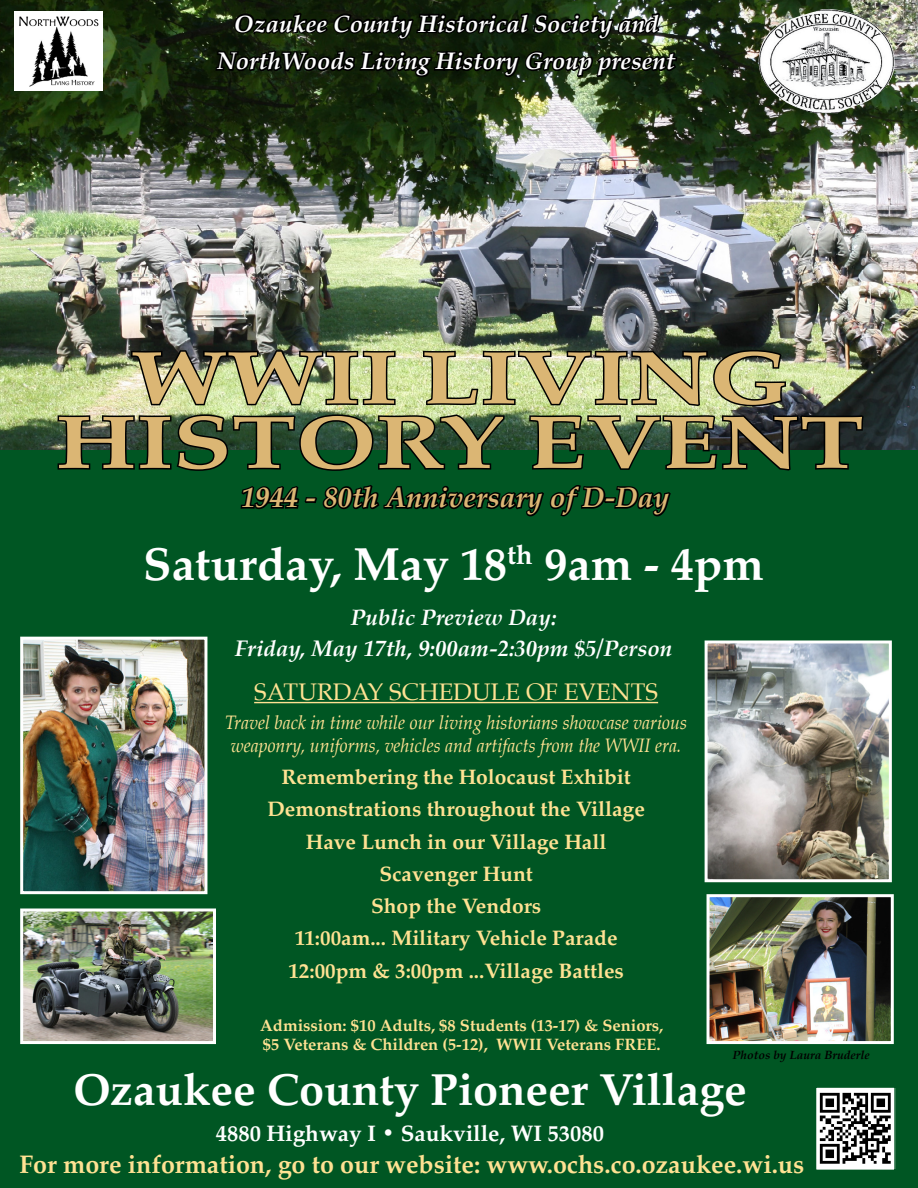
<style>
.page{position:relative;width:918px;height:1188px;background:#005623}
.page>*{position:absolute;margin:0;border:0;box-sizing:border-box;transform-origin:0 0}
.t1{font:700 75px/64.5px "Palatino";color:#dbb674;scale:1.28 1}
.t2{font:700 46.5px "Palatino";color:#fff}
.t3{font:700 45px "Palatino";color:#fff}
.t4{font:italic 700 28.5px "Palatino";color:#dbb674}
.t5{font:700 25.5px "Palatino";color:#ffe293}
.t6{font:italic 700 24px/37.5px "Palatino";color:#fff;text-align:center}
.t7{font:24px "Palatino";color:#ffe293}
.t8{font:italic 700 22.5px/31.5px "Palatino";color:#fff;text-align:center}
.t9{font:700 22.5px "Palatino";color:#fff}
.t10{font:700 21px/32.2px "Palatino";color:#ffe293;text-align:center}
.t11{font:italic 19.5px/22.5px "Palatino";color:#ffe293;scale:.92 1}
.t12{font:700 16.5px/19.8px "Palatino";color:#ffe293}
.t13{font:italic 700 12px "Palatino";color:#000}
</style>
<div class="page">
<img style="left:1px;top:0;width:917px;height:450px">
<img style="left:711px;top:898px;width:179px;height:142px">
<div style="left:707px;top:894px;width:187px;height:150px;border:3px solid #fff"></div>
<img style="left:24px;top:913px;width:188px;height:127px">
<div style="left:20px;top:909px;width:196px;height:135px;border:3px solid #fff"></div>
<img style="left:709px;top:644px;width:179px;height:234px">
<div style="left:705px;top:640px;width:187px;height:242px;border:3px solid #fff"></div>
<img style="left:56px;top:0;width:809px;height:586px">
<img style="left:757px;top:9px;width:139px;height:104px">
<hr style="left:254px;top:702px;width:404px;height:1px;background:#ffe293">
<img style="left:24px;top:641px;width:179px;height:249px">
<div style="left:20px;top:637px;width:187px;height:257px;border:3px solid #fff"></div>
<img style="left:818px;top:1089px;width:75px;height:79px">
<div style="left:815px;top:1086px;width:81px;height:85px;border:2px solid #005623"></div>
<img style="left:14px;top:12px;width:88px;height:78px">
<p class="t6" style="left:217px;top:5px;width:459px">Ozaukee County Historical Society and<br>NorthWoods Living History Group present</p>
<h1 class="t1" style="left:56px;top:344px;width:574px;text-indent:75px">WWII LIVING<br>HISTORY Event</h1>
<h3 class="t4" style="left:241px;top:474px;width:430px">1944 - 80th Anniversary of D-Day</h3>
<h2 class="t2" style="left:143px;top:524px;width:622px">Saturday, May 18<sup>th</sup> 9am - 4pm</h2>
<p class="t8" style="left:235px;top:601px;width:439px">Public Preview Day:<br>Friday, May 17th, 9:00am-2:30pm $5/Person</p>
<p class="t7" style="left:254px;top:672px;width:404px">SATURDAY SCHEDULE OF EVENTS</p>
<p class="t11" style="left:225px;top:711px;width:504px">Travel back in time while our living historians showcase various weaponry, uniforms, vehicles and artifacts from the WWII era.</p>
<p class="t10" style="left:267px;top:760px;width:379px">Remembering the Holocaust Exhibit<br>Demonstrations throughout the Village<br>Have Lunch in our Village Hall<br>Scavenger Hunt<br>Shop the Vendors<br>11:00am... Military Vehicle Parade<br>12:00pm &amp; 3:00pm ...Village Battles</p>
<p class="t12" style="left:260px;top:1015px;width:405px">Admission: $10 Adults, $8 Students (13-17) &amp; Seniors, $5 Veterans &amp; Children (5-12), WWII Veterans FREE.</p>
<p class="t13" style="left:732px;top:1045px;width:139px">Photos by Laura Bruderle</p>
<h3 class="t3" style="left:73px;top:1051px;width:675px">Ozaukee County Pioneer Village</h3>
<p class="t9" style="left:216px;top:1114px;width:389px">4880 Highway I • Saukville, WI 53080</p>
<p class="t5" style="left:19px;top:1142px;width:786px">For more information, go to our website: www.ochs.co.ozaukee.wi.us</p>
</div>
